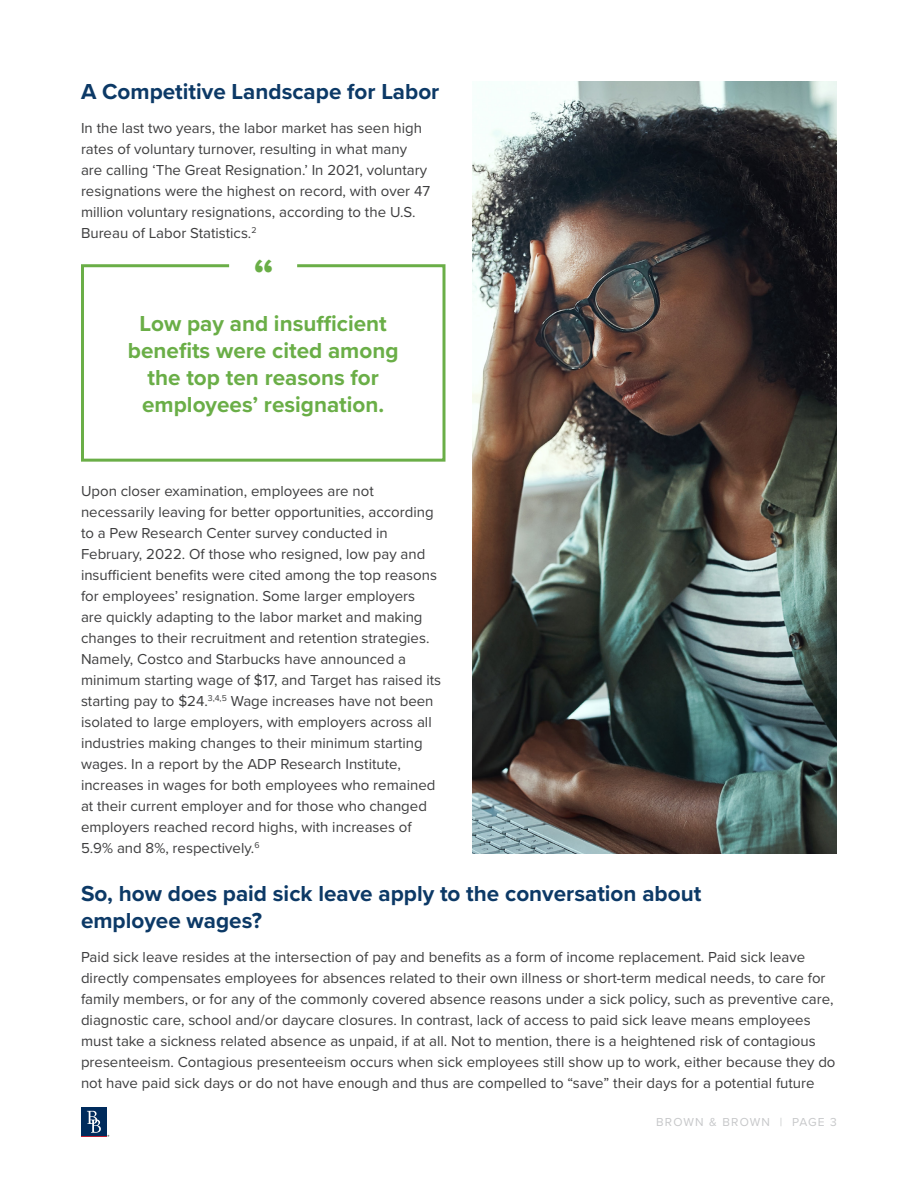
<style>
.page{position:relative;width:918px;height:1188px;background:#fff}
.page>*{position:absolute;margin:0;border:0;box-sizing:border-box;transform-origin:0 0}
.t1{font:700 45px "Proxima Nova";color:#6aae47}
.Body_-_Intro_Paragra{font:700 22.5px/27px "Proxima Nova";color:#0c3966}
.Pull_Quote{font:700 22.5px/27px "Proxima Nova";color:#6aae47;text-align:center}
.Body_-_Intro_Paragra-2{font:15px/21px "Proxima Nova";color:#3e3e3f}
.t2{font:12px "Proxima Nova";letter-spacing:.1em;color:#c7c8ca}
</style>
<div class="page">
<div style="left:81px;top:1108px;width:26px;height:28px;background:#002b5c"></div>
<svg style="left:81px;top:1111px;width:28px;height:26px"></svg>
<img style="left:473px;top:81px;width:364px;height:772px">
<svg style="left:81px;top:264px;width:365px;height:198px"></svg>
<p class="Body_-_Intro_Paragra" style="left:81px;top:77px;width:360px">A Competitive Landscape for Labor</p>
<p class="Body_-_Intro_Paragra-2" style="left:81px;top:117px;width:351px">In the last two years, the labor market has seen high rates of voluntary turnover, resulting in what many are calling ‘The Great Resignation.’ In 2021, voluntary resignations were the highest on record, with over 47 million voluntary resignations, according to the U.S.<br>Bureau of Labor Statistics.<sup>2</sup></p>
<p class="t1" style="left:253px;top:241px;width:22px">“</p>
<p class="Pull_Quote" style="left:128px;top:310px;width:272px">Low pay and insufficient benefits were cited among the top ten reasons for employees’ resignation.</p>
<p class="Body_-_Intro_Paragra-2" style="left:81px;top:480px;width:362px">Upon closer examination, employees are not necessarily leaving for better opportunities, according to a Pew Research Center survey conducted in February, 2022. Of those who resigned, low pay and insufficient benefits were cited among the top reasons for employees’ resignation. Some larger employers<br>are quickly adapting to the labor market and making changes to their recruitment and retention strategies.<br>Namely, Costco and Starbucks have announced a minimum starting wage of $17, and Target has raised its starting pay to $24.<sup>3,4,5</sup> Wage increases have not been isolated to large employers, with employers across all industries making changes to their minimum starting wages. In a report by the ADP Research Institute, increases in wages for both employees who remained at their current employer and for those who changed employers reached record highs, with increases of 5.9% and 8%, respectively.<sup>6</sup></p>
<p class="Body_-_Intro_Paragra" style="left:81px;top:879px;width:622px">So, how does paid sick leave apply to the conversation about employee wages?</p>
<p class="Body_-_Intro_Paragra-2" style="left:81px;top:946px;width:756px">Paid sick leave resides at the intersection of pay and benefits as a form of income replacement. Paid sick leave directly compensates employees for absences related to their own illness or short-term medical needs, to care for family members, or for any of the commonly covered absence reasons under a sick policy, such as preventive care, diagnostic care, school and/or daycare closures. In contrast, lack of access to paid sick leave means employees must take a sickness related absence as unpaid, if at all. Not to mention, there is a heightened risk of contagious presenteeism. Contagious presenteeism occurs when sick employees still show up to work, either because they do not have paid sick days or do not have enough and thus are compelled to “save” their days for a potential future</p>
<p class="t2" style="left:656px;top:1113px;width:182px">BROWN &amp; BROWN | PAGE 3</p>
</div>
